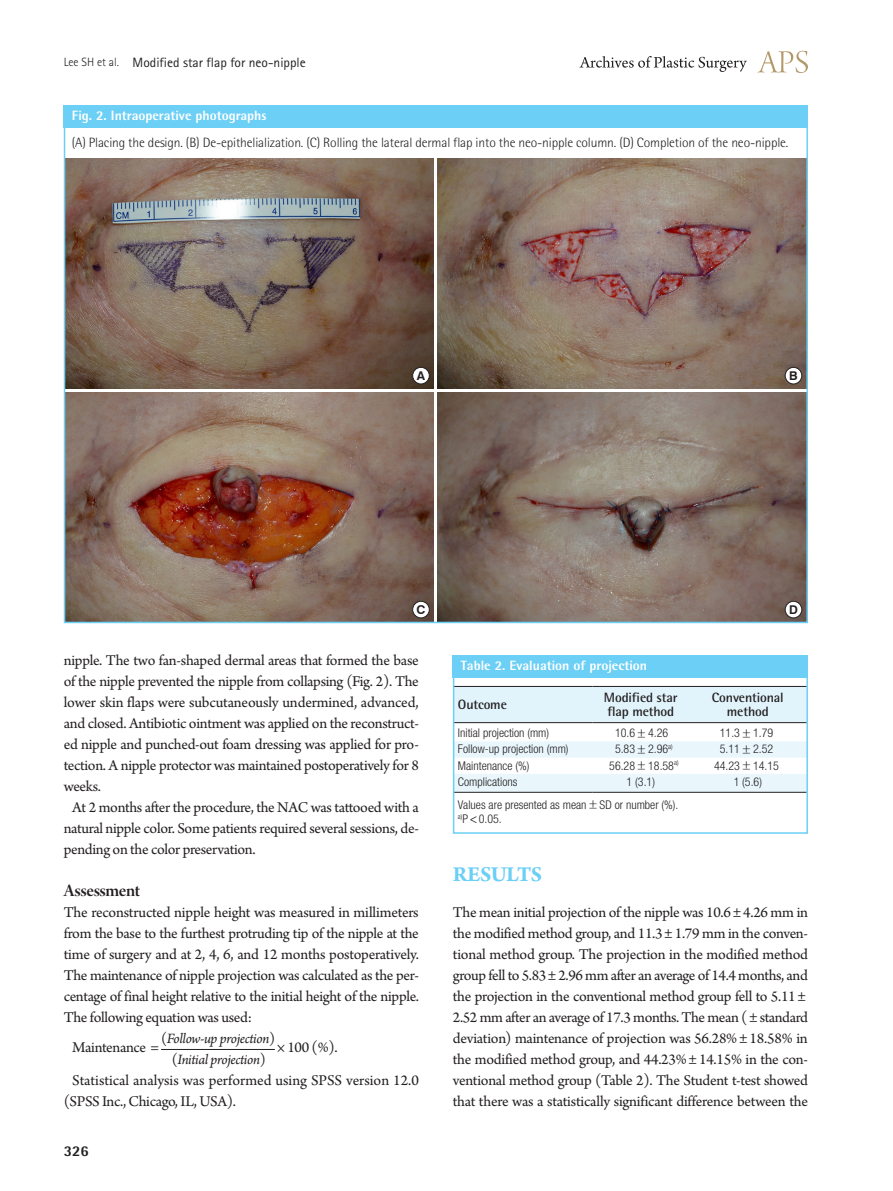
<style>
.page{position:relative;width:893px;height:1191px;background:#fff}
.page>*{position:absolute;margin:0;border:0;box-sizing:border-box;transform-origin:0 0}
.대제목{font:700 22.5px "Arno Pro";letter-spacing:-.02em;color:#6bcff6}
.중제목{font:18.75px "Arno Pro Smbd Display";letter-spacing:-.025em;color:#231f20}
.본문_0{font:15.75px/21px "Arno Pro";letter-spacing:-.02em;color:#231f20;text-align:justify}
.본문{font:15.75px/21px "Arno Pro";letter-spacing:-.02em;color:#231f20;text-align:justify}
.본문-2{font:italic 15px "Arno Pro";letter-spacing:-.025em;color:#231f20}
.t1{font:800 15px "Rotis Semi Sans Std";color:#231f20}
.그림설명{font:300 13.5px "Rotis Semi Sans Std";letter-spacing:-.01em;color:#231f20}
.표그림제목{font:800 13.5px "Rotis Semi Sans Std";color:#fff}
.표열제목{font:700 13.5px/14.2px "Rotis Semi Sans Std";letter-spacing:-.01em;color:#231f20}
.하시라_제목{font:13.5px "Rotis Sans Serif Std";color:#231f20}
.t2{font:700 12.15px "Swiss 721 BT";color:#231f20}
.표본문{font:300 condensed 12px "Helvetica Neue LT Std";color:#231f20}
.s1{font-weight:300;font-size:12px}
.s2{font-style:normal}
.s3{font-family:"Dotum";font-weight:400;font-stretch:normal}
</style>
<div class="page">
<svg style="left:757px;top:51px;width:51px;height:22px"></svg>
<svg style="left:579px;top:56px;width:168px;height:16px"></svg>
<hr style="left:161px;top:1049px;width:114px;height:1px;background:#231f20">
<img style="left:67px;top:159px;width:367px;height:229px">
<img style="left:67px;top:393px;width:367px;height:227px">
<img style="left:438px;top:159px;width:367px;height:229px">
<img style="left:438px;top:393px;width:367px;height:227px">
<div style="left:64px;top:105px;width:744px;height:22px;background:#6bcff6"></div>
<div style="left:413px;top:367px;width:16px;height:17px;background:#fff;border-radius:50%"></div>
<div style="left:412px;top:367px;width:17px;height:17px;border:1px solid #231f20;border-radius:50%"></div>
<div style="left:413px;top:601px;width:16px;height:17px;background:#fff;border-radius:50%"></div>
<div style="left:412px;top:601px;width:17px;height:17px;border:1px solid #231f20;border-radius:50%"></div>
<div style="left:785px;top:367px;width:17px;height:17px;background:#fff;border-radius:50%"></div>
<div style="left:785px;top:367px;width:17px;height:17px;border:1px solid #231f20;border-radius:50%"></div>
<div style="left:785px;top:601px;width:17px;height:17px;background:#fff;border-radius:50%"></div>
<div style="left:785px;top:601px;width:17px;height:17px;border:1px solid #231f20;border-radius:50%"></div>
<svg style="left:456px;top:687px;width:349px;height:105px"></svg>
<hr style="left:454px;top:792px;width:139px;height:1px;background:#231f20">
<hr style="left:593px;top:792px;width:96px;height:1px;background:#231f20">
<hr style="left:689px;top:792px;width:118px;height:1px;background:#231f20">
<hr style="left:454px;top:686px;width:139px;height:1px;background:#231f20">
<hr style="left:593px;top:686px;width:96px;height:1px;background:#231f20">
<hr style="left:689px;top:686px;width:118px;height:1px;background:#231f20">
<hr style="left:454px;top:722px;width:139px;height:1px;background:#231f20">
<hr style="left:593px;top:722px;width:96px;height:1px;background:#231f20">
<hr style="left:689px;top:722px;width:118px;height:1px;background:#231f20">
<div style="left:453px;top:655px;width:355px;height:22px;background:#6bcff6"></div>
<div style="left:453px;top:655px;width:355px;height:178px;border:2px solid #6bcff6"></div>
<p class="하시라_제목" style="left:64px;top:54px;width:244px"><span class="s1">Lee SH et al.</span> Modified star flap for neo-nipple</p>
<p class="표그림제목" style="left:72px;top:107px;width:196px">Fig. 2. Intraoperative photographs</p>
<p class="그림설명" style="left:72px;top:134px;width:718px">(A) Placing the design. (B) De-epithelialization. (C) Rolling the lateral dermal flap into the neo-nipple column. (D) Completion of the neo-nipple.</p>
<p class="t2" style="left:417px;top:368px;width:10px">A</p>
<p class="t2" style="left:789px;top:368px;width:10px">B</p>
<p class="t2" style="left:416px;top:602px;width:10px">C</p>
<p class="본문" style="left:64px;top:651px;width:357px">nipple. The two fan-shaped dermal areas that formed the base of the nipple prevented the nipple from collapsing (Fig. 2). The lower skin flaps were subcutaneously undermined, advanced, and closed. Antibiotic ointment was applied on the reconstruct&shy;ed nipple and punched-out foam dressing was applied for pro&shy;tection. A nipple protector was maintained postoperatively for 8 weeks.</p>
<p class="본문" style="left:64px;top:798px;width:357px;text-indent:9px">At 2 months after the procedure, the NAC was tattooed with a natural nipple color. Some patients required several sessions, de&shy;pending on the color preservation.</p>
<p class="중제목" style="left:64px;top:880px;width:78px">Assessment</p>
<p class="본문_0" style="left:64px;top:903px;width:357px">The reconstructed nipple height was measured in millimeters from the base to the furthest protruding tip of the nipple at the time of surgery and at 2, 4, 6, and 12 months postoperatively.<br>The maintenance of nipple projection was calculated as the per&shy;centage of final height relative to the initial height of the nipple.<br>The following equation was used:</p>
<p class="본문" style="left:72px;top:1038px;width:88px">Maintenance =</p>
<p class="본문-2" style="left:161px;top:1030px;width:116px"><span class="s2">(</span>Follow-up projection<span class="s2">)</span></p>
<p class="본문" style="left:277px;top:1038px;width:62px">× 100 (%).</p>
<p class="본문-2" style="left:172px;top:1050px;width:96px"><span class="s2">(</span>Initial projection<span class="s2">)</span></p>
<p class="본문" style="left:64px;top:1071px;width:357px;text-indent:9px">Statistical analysis was performed using SPSS version 12.0 (SPSS Inc., Chicago, IL, USA).</p>
<p class="t1" style="left:64px;top:1141px;width:27px">326</p>
<p class="표그림제목" style="left:461px;top:657px;width:188px">Table 2. Evaluation of projection</p>
<p class="t2" style="left:789px;top:602px;width:10px">D</p>
<p class="표열제목" style="left:458px;top:697px;width:50px">Outcome</p>
<p class="표열제목" style="left:604px;top:690px;width:75px">Modified star flap method</p>
<p class="표열제목" style="left:712px;top:690px;width:73px;text-align:center">Conventional method</p>
<p class="표본문" style="left:458px;top:726px;width:93px">Initial projection (mm)</p>
<p class="표본문" style="left:615px;top:726px;width:55px">10.6<span class="s3">±</span>4.26</p>
<p class="표본문" style="left:720px;top:726px;width:55px">11.3<span class="s3">±</span>1.79</p>
<p class="표본문" style="left:458px;top:742px;width:112px">Follow-up projection (mm)</p>
<p class="표본문" style="left:615px;top:742px;width:59px">5.83<span class="s3">±</span>2.96<sup>a)</sup></p>
<p class="표본문" style="left:720px;top:742px;width:55px">5.11<span class="s3">±</span>2.52</p>
<p class="표본문" style="left:458px;top:758px;width:73px">Maintenance (%)</p>
<p class="표본문" style="left:609px;top:758px;width:71px">56.28<span class="s3">±</span>18.58<sup>a)</sup></p>
<p class="표본문" style="left:714px;top:758px;width:66px">44.23<span class="s3">±</span>14.15</p>
<p class="표본문" style="left:458px;top:775px;width:61px">Complications</p>
<p class="표본문" style="left:627px;top:775px;width:30px">1 (3.1)</p>
<p class="표본문" style="left:734px;top:775px;width:30px">1 (5.6)</p>
<p class="표본문" style="left:458px;top:797px;width:222px">Values are presented as mean<span class="s3">±</span>SD or number (%).</p>
<p class="표본문" style="left:458px;top:812px;width:45px"><sup>a)</sup>P<span class="s3">&lt;</span>0.05.</p>
<p class="대제목" style="left:453px;top:861px;width:91px">RESULTS</p>
<p class="본문_0" style="left:453px;top:903px;width:357px;text-align:left">The mean initial projection of the nipple was 10.6 ± 4.26 mm in the modified method group, and 11.3 ± 1.79 mm in the conven&shy;tional method group. The projection in the modified method group fell to 5.83 ± 2.96 mm after an average of 14.4 months, and the projection in the conventional method group fell to 5.11 ± 2.52 mm after an average of 17.3 months. The mean ( ± standard deviation) maintenance of projection was 56.28% ± 18.58% in the modified method group, and 44.23% ± 14.15% in the con&shy;ventional method group (Table 2). The Student t-test showed that there was a statistically significant difference between the</p>
</div>
